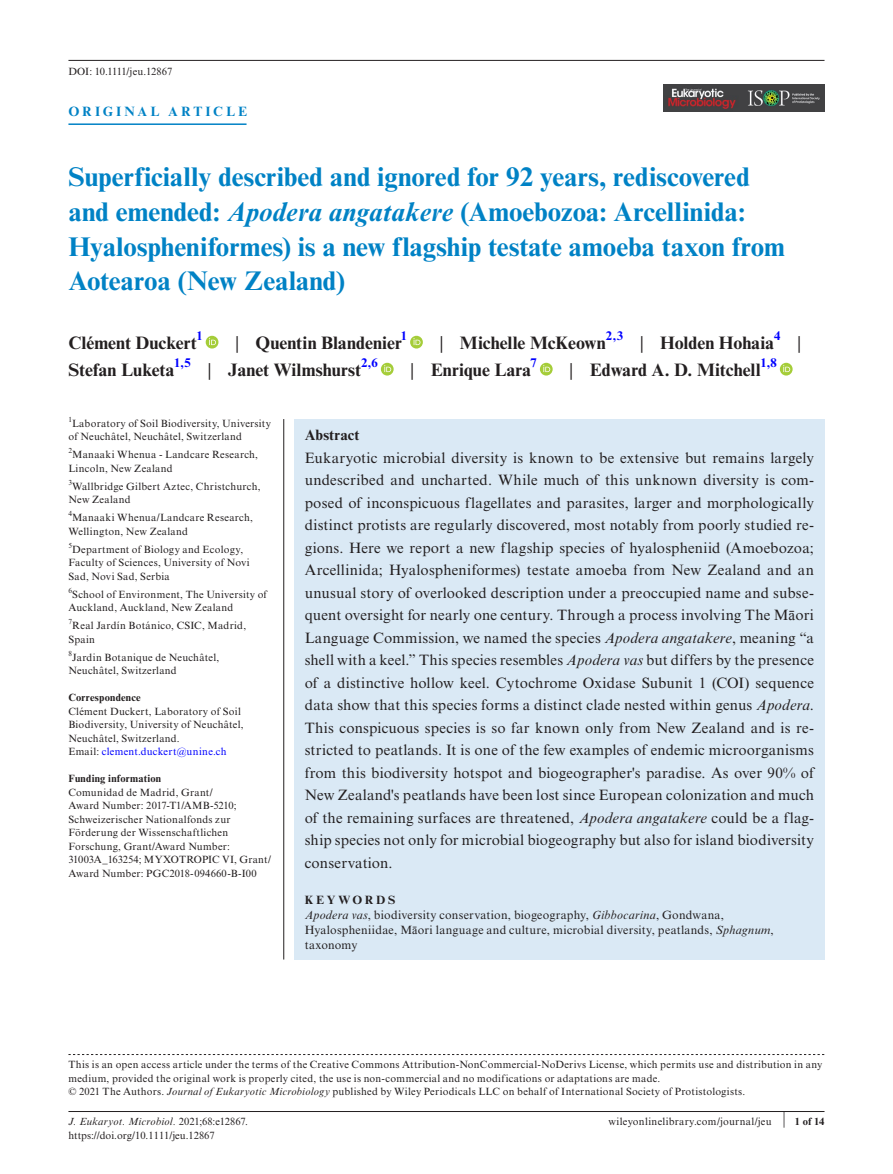
<style>
.page{position:relative;width:893px;height:1174px;background:#fff}
.page>*{position:absolute;margin:0;border:0;box-sizing:border-box;transform-origin:0 0}
.t1{font:700 27px/34.5px "Times New Roman MT Std";color:#0082c5}
.t2{font:700 18px "Times New Roman MT Std";color:#231f20}
.t3{font:18px "Times New Roman MT Std";color:#231f20}
.t4{font:15px/22.5px "Times New Roman MT Std";letter-spacing:.01em;color:#231f20;text-align:justify}
.t5{font:700 15px "Times New Roman MT Std";letter-spacing:.005em;color:#231f20}
.t6{font:700 13.5px "Times New Roman MT Std";letter-spacing:.22em;color:#0082c5}
.t7{font:700 12.6px "Times New Roman MT Std";color:#00f}
.t8{font:12px/15px "Times New Roman MT Std";letter-spacing:.02em;color:#231f20}
.t9{font:10.5px/13.5px "Times New Roman MT Std";letter-spacing:.025em;color:#231f20}
.t10{font:700 10.5px "Times New Roman MT Std";letter-spacing:.02em;color:#231f20}
.t11{font:italic 10.5px "Times New Roman MT Std";letter-spacing:.02em;color:#231f20}
.t12{font:10.5px "Times New Roman MT Std";color:#231f20}
.t13{font:10.5px "Times New Roman MT Std";letter-spacing:-.01em;color:#231f20}
.s1{font-style:italic}
.s2{font-weight:400}
.s3{color:#00f}
.s4{font-family:"Times New Roman"}
.s5{font-weight:700}
.s6{font-style:normal}
.s7{font-weight:400;font-size:17.4px}
</style>
<div class="page">
<hr style="left:68px;top:1111px;width:756px;height:1px;background:#231f20">
<img style="left:664px;top:84px;width:160px;height:28px">
<hr style="left:68px;top:60px;width:756px;height:1px;background:#231f20">
<hr style="left:68px;top:123px;width:179px;height:2px;background:#0082c5">
<div style="left:206px;top:336px;width:12px;height:12px;background:#a5cd39;border-radius:50%"></div>
<svg style="left:209px;top:338px;width:7px;height:7px"></svg>
<svg style="left:410px;top:336px;width:13px;height:12px"></svg>
<svg style="left:413px;top:338px;width:7px;height:7px"></svg>
<svg style="left:381px;top:363px;width:13px;height:12px"></svg>
<svg style="left:384px;top:365px;width:7px;height:7px"></svg>
<svg style="left:540px;top:363px;width:13px;height:12px"></svg>
<svg style="left:543px;top:365px;width:7px;height:7px"></svg>
<svg style="left:780px;top:363px;width:13px;height:12px"></svg>
<svg style="left:783px;top:365px;width:7px;height:7px"></svg>
<svg style="left:68px;top:1054px;width:756px;height:1px"></svg>
<div style="left:294px;top:419px;width:530px;height:540px;background:#dae9f5"></div>
<hr style="left:283px;top:419px;width:1px;height:540px;background:#231f20">
<p class="t13" style="left:68px;top:66px;width:105px">DOI: 10.1111/jeu.12867</p>
<p class="t6" style="left:68px;top:103px;width:180px">ORIGINAL ARTICLE</p>
<h1 class="t1" style="left:68px;top:159px;width:718px">Superficially described and ignored for 92 years, rediscovered and emended: <span class="s1">Apodera angatakere</span> (Amoebozoa: Arcellinida:<br>Hyalospheniformes) is a new flagship testate amoeba taxon from Aotearoa (New Zealand)</h1>
<p class="t2" style="left:68px;top:331px;width:130px">Clément Duckert</p>
<p class="t7" style="left:196px;top:328px;width:8px">1</p>
<p class="t2" style="left:235px;top:331px;width:168px"><span class="s2">|</span> Quentin Blandenier</p>
<p class="t7" style="left:401px;top:328px;width:8px">1</p>
<p class="t2" style="left:440px;top:331px;width:167px"><span class="s2">|</span> Michelle McKeown</p>
<p class="t7" style="left:606px;top:328px;width:19px">2,3</p>
<p class="t2" style="left:640px;top:331px;width:136px"><span class="s2">|</span> Holden Hohaia</p>
<p class="t7" style="left:774px;top:328px;width:8px">4</p>
<p class="t3" style="left:797px;top:332px;width:5px">|</p>
<p class="t2" style="left:68px;top:358px;width:108px">Stefan Luketa</p>
<p class="t7" style="left:174px;top:355px;width:18px">1,5</p>
<p class="t2" style="left:208px;top:358px;width:155px"><span class="s2">|</span> Janet Wilmshurst</p>
<p class="t7" style="left:361px;top:355px;width:18px">2,6</p>
<p class="t2" style="left:411px;top:358px;width:122px"><span class="s2">|</span> Enrique Lara</p>
<p class="t7" style="left:531px;top:355px;width:8px">7</p>
<p class="t2" style="left:570px;top:358px;width:192px"><span class="s2">|</span> Edward A. D. Mitchell</p>
<p class="t7" style="left:760px;top:355px;width:18px">1,8</p>
<p class="t9" style="left:68px;top:416px;width:204px"><sup>1</sup>Laboratory of Soil Biodiversity, University of Neuchâtel, Neuchâtel, Switzerland</p>
<p class="t9" style="left:68px;top:448px;width:191px"><sup>2</sup>Manaaki Whenua - Landcare Research,<br>Lincoln, New Zealand</p>
<p class="t9" style="left:68px;top:479px;width:194px"><sup>3</sup>Wallbridge Gilbert Aztec, Christchurch,<br>New Zealand</p>
<p class="t9" style="left:68px;top:511px;width:186px"><sup>4</sup>Manaaki Whenua/Landcare Research,<br>Wellington, New Zealand</p>
<p class="t9" style="left:68px;top:542px;width:183px"><sup>5</sup>Department of Biology and Ecology,<br>Faculty of Sciences, University of Novi<br>Sad, Novi Sad, Serbia</p>
<p class="t9" style="left:68px;top:587px;width:200px"><sup>6</sup>School of Environment, The University of<br>Auckland, Auckland, New Zealand</p>
<p class="t9" style="left:68px;top:619px;width:179px"><sup>7</sup>Real Jardín Botánico, CSIC, Madrid,<br>Spain</p>
<p class="t9" style="left:68px;top:650px;width:152px"><sup>8</sup>Jardin Botanique de Neuchâtel,<br>Neuchâtel, Switzerland</p>
<p class="t10" style="left:68px;top:691px;width:74px">Correspondence</p>
<p class="t9" style="left:68px;top:704px;width:177px">Clément Duckert, Laboratory of Soil Biodiversity, University of Neuchâtel, Neuchâtel, Switzerland.<br>Email: <span class="s3">clement.duckert@unine.ch</span></p>
<p class="t10" style="left:68px;top:772px;width:94px">Funding information</p>
<p class="t9" style="left:68px;top:785px;width:204px">Comunidad de Madrid, Grant/<br>Award Number: 2017-T1/AMB-5210; Schweizerischer Nationalfonds zur Förderung der Wissenschaftlichen Forschung, Grant/Award Number:<br>31003A_163254; MYXOTROPIC VI, Grant/ Award Number: PGC2018-094660-B-I00</p>
<p class="t5" style="left:305px;top:426px;width:56px">Abstract</p>
<p class="t4" style="left:305px;top:446px;width:511px">Eukaryotic microbial diversity is known to be extensive but remains largely undescribed and uncharted. While much of this unknown diversity is com&shy;posed of inconspicuous flagellates and parasites, larger and morphologically distinct protists are regularly discovered, most notably from poorly studied re&shy;gions. Here we report a new flagship species of hyalospheniid (Amoebozoa; Arcellinida; Hyalospheniformes) testate amoeba from New Zealand and an unusual story of overlooked description under a preoccupied name and subse&shy;quent oversight for nearly one century. Through a process involving The M<span class="s4">ā</span>ori Language Commission, we named the species <span class="s1">Apodera angatakere</span>, meaning “a shell with a keel.” This species resembles <span class="s1">Apodera vas</span> but differs by the presence of a distinctive hollow keel. Cytochrome Oxidase Subunit 1 (COI) sequence data show that this species forms a distinct clade nested within genus <span class="s1">Apodera</span>.<br>This conspicuous species is so far known only from New Zealand and is re&shy;stricted to peatlands. It is one of the few examples of endemic microorganisms from this biodiversity hotspot and biogeographer's paradise. As over 90% of New Zealand's peatlands have been lost since European colonization and much of the remaining surfaces are threatened, <span class="s1">Apodera angatakere</span> could be a flag&shy;ship species not only for microbial biogeography but also for island biodiversity conservation.</p>
<p class="t8" style="left:305px;top:892px;width:471px"><span class="s5">KEYWORDS<br></span><span class="s1">Apodera vas</span>, biodiversity conservation, biogeography, <span class="s1">Gibbocarina</span>, Gondwana, Hyalospheniidae, M<span class="s4">ā</span>ori language and culture, microbial diversity, peatlands, <span class="s1">Sphagnum</span>, taxonomy</p>
<p class="t9" style="left:68px;top:1058px;width:756px">This is an open access article under the terms of the Creative Commons Attribution-NonCommercial-NoDerivs License, which permits use and distribution in any medium, provided the original work is properly cited, the use is non-commercial and no modifications or adaptations are made.<br>© 2021 The Authors. <span class="s1">Journal of Eukaryotic Microbiology</span> published by Wiley Periodicals LLC on behalf of International Society of Protistologists.</p>
<p class="t11" style="left:68px;top:1115px;width:181px">J. Eukaryot. Microbiol. <span class="s6">2021;68:e12867.</span></p>
<p class="t10" style="left:783px;top:1115px;width:43px"><span class="s7">|</span> 1 of 14</p>
<p class="t12" style="left:68px;top:1129px;width:148px">https://doi.org/10.1111/jeu.12867</p>
<p class="t9" style="left:608px;top:1115px;width:164px">wileyonlinelibrary.com/journal/jeu</p>
</div>
